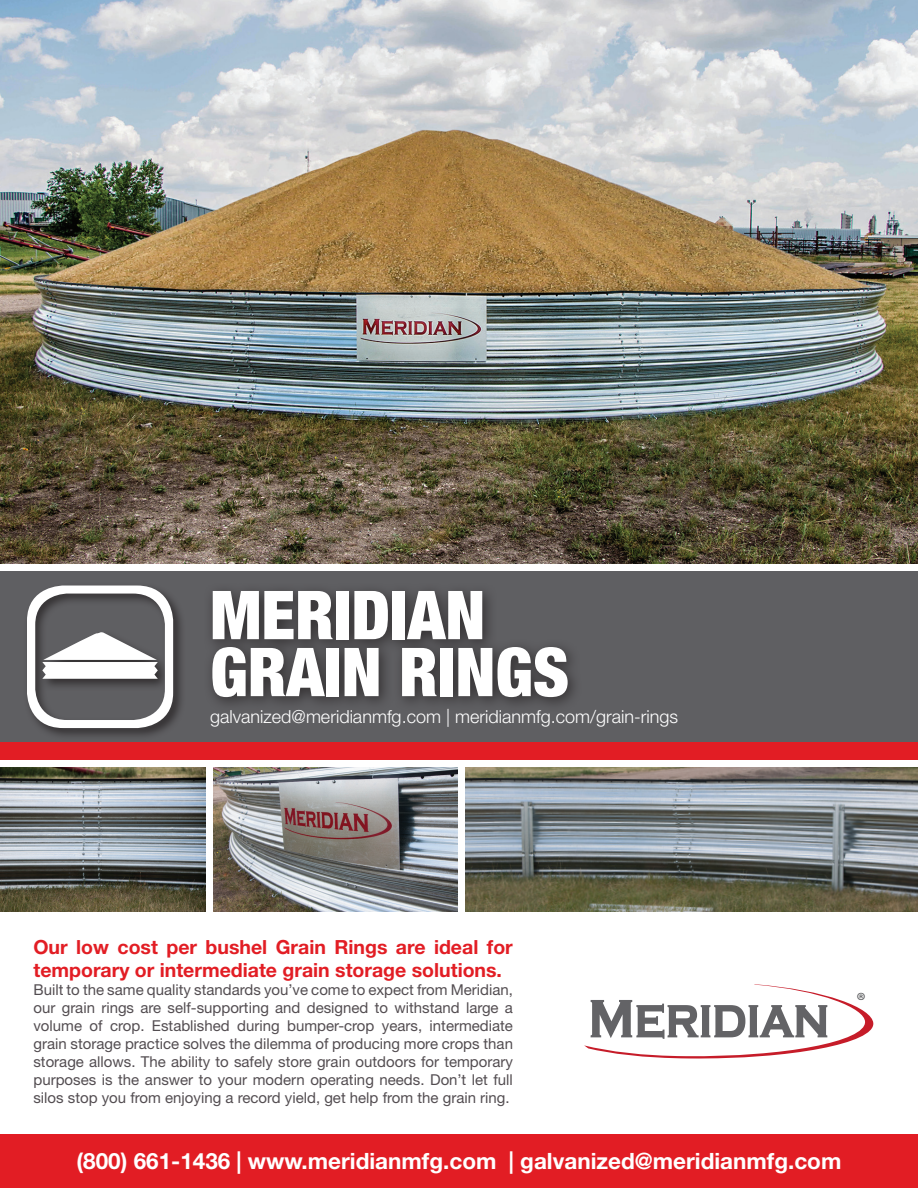
<style>
.page{position:relative;width:918px;height:1188px;background:#fff}
.page>*{position:absolute;margin:0;border:0;box-sizing:border-box;transform-origin:0 0}
.t1{font:900 condensed 67.5px/57px "Helvetica Neue LT Std";color:#fff}
.t2{font:700 22.5px "Helvetica Neue LT Std";color:#fff}
.t3{font:22.2px "Myriad Pro";color:#57585a}
.t4{font:700 19.5px/23.4px "Helvetica Neue LT Std";color:#e21d24}
.t5{font:300 18px "Helvetica Neue LT Std";color:#fff}
.t6{font:15px/18px "Helvetica Neue LT Std";color:#534d51;text-align:justify}
</style>
<div class="page">
<img style="left:0;top:0;width:918px;height:564px">
<div style="left:0;top:1134px;width:918px;height:54px;background:#e21d24"></div>
<div style="left:0;top:572px;width:918px;height:170px;background:#5f5f62"></div>
<div style="left:203px;top:582px;width:380px;height:131px;background:#231f20;opacity:.75"></div>
<div style="left:0;top:742px;width:918px;height:18px;background:#e21d24"></div>
<img style="left:0;top:768px;width:205px;height:143px">
<img style="left:213px;top:768px;width:244px;height:143px">
<svg style="left:584px;top:984px;width:290px;height:75px"></svg>
<div style="left:24px;top:582px;width:162px;height:159px;background:#231f20;opacity:.75"></div>
<svg style="left:27px;top:586px;width:146px;height:142px"></svg>
<img style="left:465px;top:768px;width:453px;height:143px">
<h1 class="t1" style="left:210px;top:586px;width:360px">MERIDIAN<br>GRAIN RINGS</h1>
<p class="t5" style="left:210px;top:705px;width:469px">galvanized@meridianmfg.com | meridianmfg.com/grain-rings</p>
<h3 class="t4" style="left:33px;top:934px;width:481px">Our low cost per bushel Grain Rings are ideal for temporary or intermediate grain storage solutions.</h3>
<p class="t6" style="left:33px;top:980px;width:481px">Built to the same quality standards you’ve come to expect from Meridian, our grain rings are self-supporting and designed to withstand large a volume of crop. Established during bumper-crop years, intermediate grain storage practice solves the dilemma of producing more crops than storage allows. The ability to safely store grain outdoors for temporary purposes is the answer to your modern operating needs. Don’t let full silos stop you from enjoying a record yield, get help from the grain ring.</p>
<h3 class="t3" style="left:857px;top:987px;width:11px">®</h3>
<h2 class="t2" style="left:77px;top:1147px;width:766px">(800) 661-1436 | www.meridianmfg.com | galvanized@meridianmfg.com</h2>
</div>
